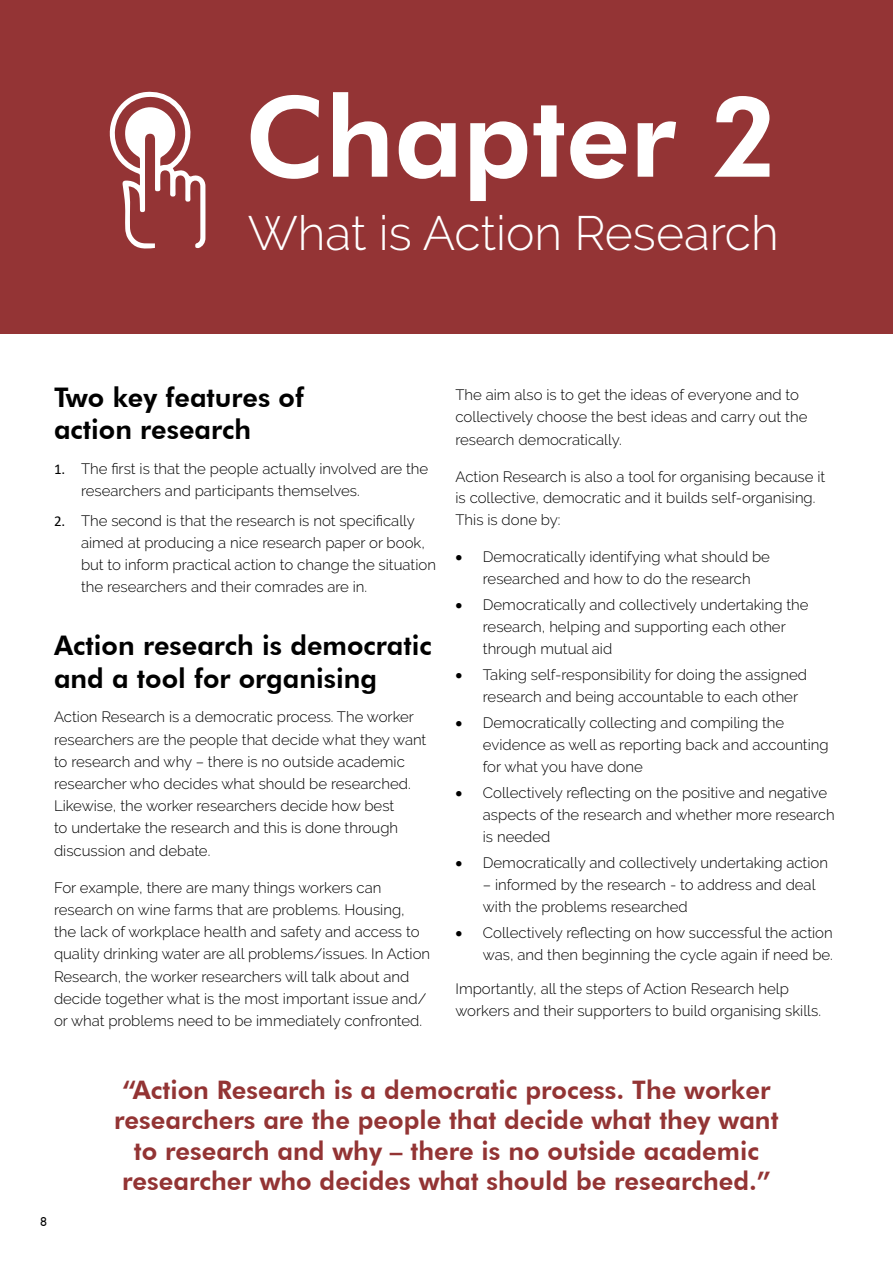
<style>
.page{position:relative;width:893px;height:1263px;background:#fff}
.page>*{position:absolute;margin:0;border:0;box-sizing:border-box;transform-origin:0 0}
.t1{font:800 111.75px "Futura BT";color:#fff}
.t2{font:300 48px "Raleway";color:#fff}
.t3{font:800 27px/32.4px "Futura BT";color:#000}
.t4{font:800 25.5px/30.6px "Futura BT";color:#933434;text-align:center}
.t5{font:300 15px/21.9px "Raleway";color:#000}
.t6{font:12px "Futura";color:#000}
.s1{font-family:"Calibri";font-weight:400}
</style>
<div class="page">
<div style="left:0;top:0;width:893px;height:334px;background:#943435"></div>
<svg style="left:109px;top:91px;width:96px;height:158px"></svg>
<h1 class="t1" style="left:245px;top:69px;width:535px">Chapter 2</h1>
<h2 class="t2" style="left:248px;top:205px;width:532px">What is Action Research</h2>
<h3 class="t3" style="left:54px;top:381px;width:252px">Two key features of action research</h3>
<p class="t5" style="left:81px;top:457px;width:349px;text-indent:-27px"><span class="s1">1.</span> The first is that the people actually involved are the researchers and participants themselves.</p>
<p class="t5" style="left:81px;top:510px;width:356px;text-indent:-27px"><span class="s1">2.</span> The second is that the research is not specifically aimed at producing a nice research paper or book, but to inform practical action to change the situation the researchers and their comrades are in.</p>
<h3 class="t3" style="left:54px;top:629px;width:379px">Action research is democratic and a tool for organising</h3>
<p class="t5" style="left:54px;top:706px;width:374px">Action Research is a democratic process. The worker researchers are the people that decide what they want to research and why – there is no outside academic researcher who decides what should be researched.<br>Likewise, the worker researchers decide how best<br>to undertake the research and this is done through discussion and debate.</p>
<p class="t5" style="left:54px;top:876px;width:378px">For example, there are many things workers can research on wine farms that are problems. Housing, the lack of workplace health and safety and access to quality drinking water are all problems/issues. In Action Research, the worker researchers will talk about and decide together what is the most important issue and/ or what problems need to be immediately confronted.</p>
<p class="t5" style="left:455px;top:384px;width:353px">The aim also is to get the ideas of everyone and to collectively choose the best ideas and carry out the research democratically.</p>
<p class="t5" style="left:455px;top:465px;width:371px">Action Research is also a tool for organising because it is collective, democratic and it builds self-organising.<br>This is done by:</p>
<p class="t5" style="left:455px;top:546px;width:316px;text-align:center">• Democratically identifying what should be researched and how to do the research</p>
<p class="t5" style="left:483px;top:594px;width:327px;text-indent:-27px">• Democratically and collectively undertaking the research, helping and supporting each other through mutual aid</p>
<p class="t5" style="left:483px;top:664px;width:326px;text-indent:-27px">• Taking self-responsibility for doing the assigned research and being accountable to each other</p>
<p class="t5" style="left:483px;top:712px;width:347px;text-indent:-27px">• Democratically collecting and compiling the evidence as well as reporting back and accounting for what you have done</p>
<p class="t5" style="left:483px;top:782px;width:353px;text-indent:-27px">• Collectively reflecting on the positive and negative aspects of the research and whether more research is needed</p>
<p class="t5" style="left:455px;top:852px;width:374px">• Democratically and collectively undertaking action</p>
<p class="t5" style="left:483px;top:874px;width:334px">– informed by the research - to address and deal with the problems researched</p>
<p class="t5" style="left:455px;top:922px;width:379px;text-align:right">• Collectively reflecting on how successful the action was, and then beginning the cycle again if need be.</p>
<p class="t5" style="left:455px;top:978px;width:367px">Importantly, all the steps of Action Research help workers and their supporters to build organising skills.</p>
<p class="t6" style="left:40px;top:1213px;width:8px">8</p>
<h3 class="t4" style="left:114px;top:1074px;width:666px">“Action Research is a democratic process. The worker researchers are the people that decide what they want to research and why – there is no outside academic researcher who decides what should be researched.”</h3>
</div>
